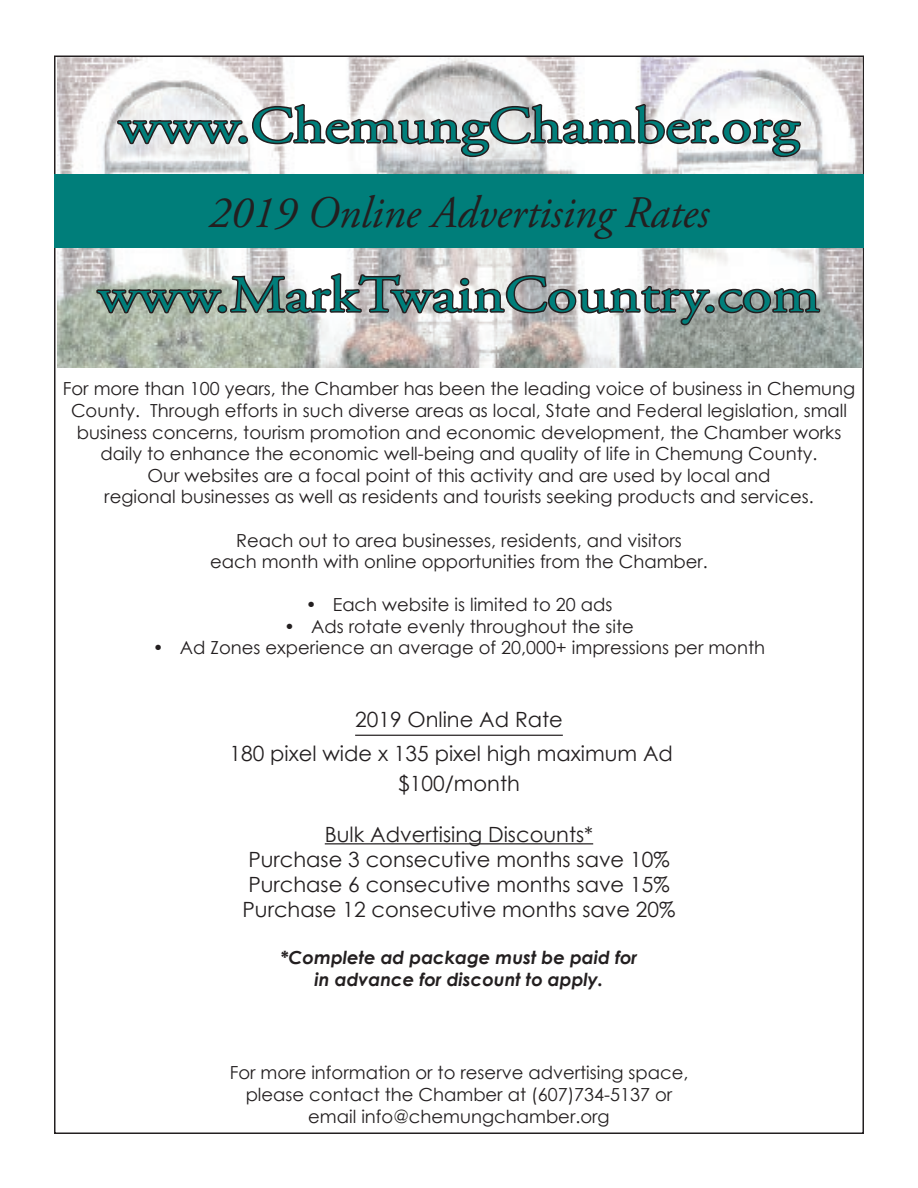
<style>
.page{position:relative;width:918px;height:1188px;background:#fff}
.page>*{position:absolute;margin:0;border:0;box-sizing:border-box;transform-origin:0 0}
.t1{font:51px "Adobe Garamond Pro";color:#007e7a;scale:1.2 1}
.t2{font:italic 45px "Adobe Garamond Pro";color:#231f20}
.t3{font:21px/25.2px "Century Gothic";color:#231f20}
.t4{font:18px/21.6px "Century Gothic";color:#231f20;text-align:center}
.t5{font:italic 700 18px/21.6px "Century Gothic";color:#231f20;text-align:center}
</style>
<div class="page">
<hr style="left:355px;top:735px;width:208px;height:1px;background:#231f20">
<hr style="left:325px;top:843px;width:268px;height:1px;background:#231f20">
<img style="left:57px;top:58px;width:805px;height:310px">
<div style="left:54px;top:174px;width:810px;height:74px;background:#007e7a"></div>
<svg style="left:97px;top:102px;width:722px;height:266px"></svg>
<h1 class="t1" style="left:119px;top:95px;width:569px">www.ChemungChamber.org</h1>
<h2 class="t2" style="left:209px;top:186px;width:502px">2019 Online Advertising Rates</h2>
<h1 class="t1" style="left:98px;top:264px;width:603px">www.MarkTwainCountry.com</h1>
<p class="t4" style="left:63px;top:378px;width:794px">For more than 100 years, the Chamber has been the leading voice of business in Chemung County. Through efforts in such diverse areas as local, State and Federal legislation, small business concerns, tourism promotion and economic development, the Chamber works daily to enhance the economic well-being and quality of life in Chemung County.<br>Our websites are a focal point of this activity and are used by local and<br>regional businesses as well as residents and tourists seeking products and services.</p>
<p class="t4" style="left:210px;top:529px;width:499px">Reach out to area businesses, residents, and visitors<br>each month with online opportunities from the Chamber.</p>
<p class="t4" style="left:306px;top:594px;width:308px">• Each website is limited to 20 ads</p>
<p class="t4" style="left:284px;top:615px;width:351px">• Ads rotate evenly throughout the site</p>
<p class="t4" style="left:153px;top:637px;width:614px">• Ad Zones experience an average of 20,000+ impressions per month</p>
<p class="t3" style="left:230px;top:703px;width:445px;line-height:33.5px;text-indent:126px">2019 Online Ad Rate<br>180 pixel wide x 135 pixel high maximum Ad</p>
<p class="t3" style="left:398px;top:770px;width:123px">$100/month</p>
<p class="t3" style="left:243px;top:821px;width:434px;text-align:center">Bulk Advertising Discounts*<br>Purchase 3 consecutive months save 10% Purchase 6 consecutive months save 15% Purchase 12 consecutive months save 20%</p>
<p class="t5" style="left:281px;top:946px;width:358px">*Complete ad package must be paid for in advance for discount to apply.</p>
<p class="t4" style="left:230px;top:1062px;width:460px">For more information or to reserve advertising space, please contact the Chamber at (607)734-5137 or email info@chemungchamber.org</p>
</div>
